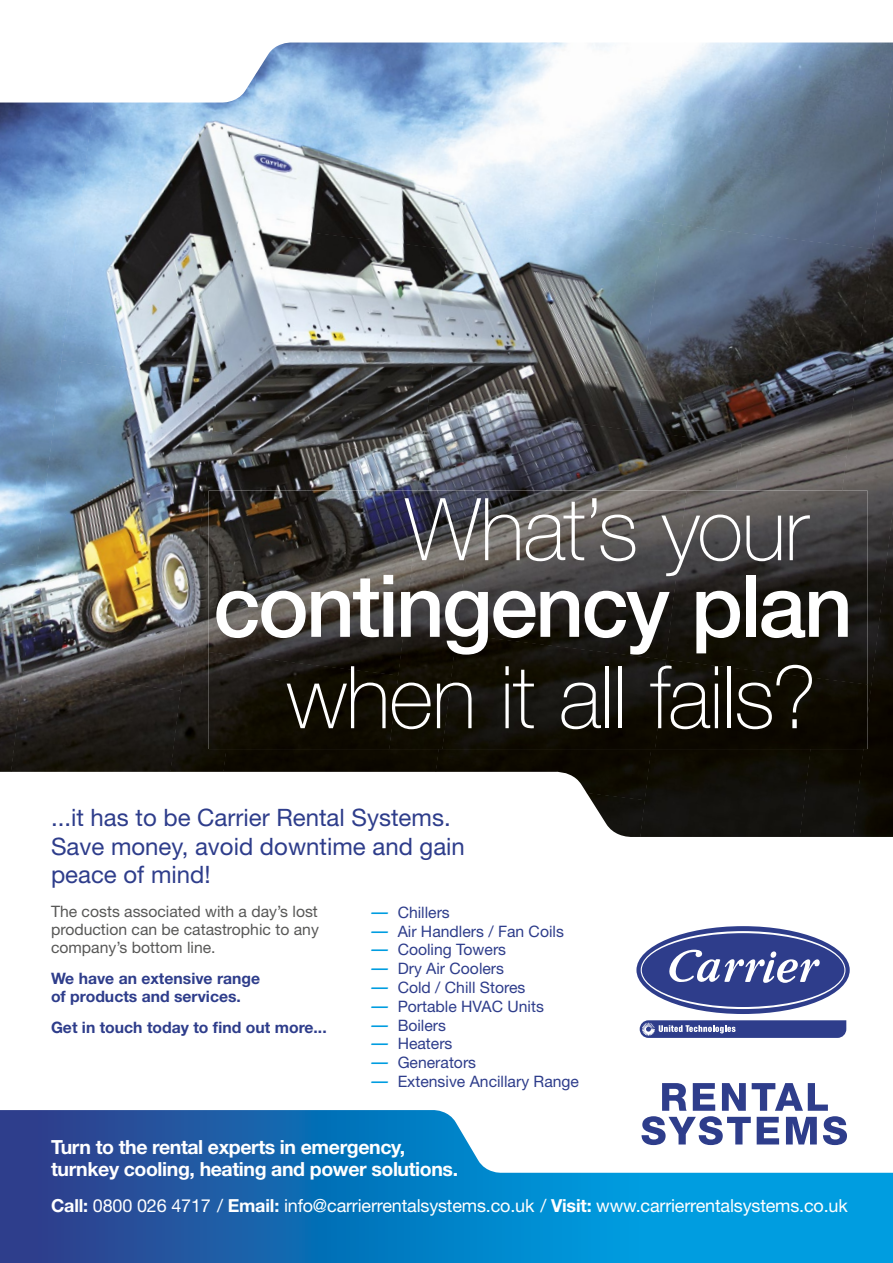
<style>
.page{position:relative;width:893px;height:1263px;background:#fff}
.page>*{position:absolute;margin:0;border:0;box-sizing:border-box;transform-origin:0 0}
.t1{font:500 86.7px/76.7px "Helvetica Neue";letter-spacing:-.03em;color:#fff}
.t2{font:100 86.7px "Helvetica Neue";letter-spacing:-.015em;color:#fff}
.t3{font:24px/28.8px "Helvetica Neue";color:#2e3d8b}
.t4{font:700 19.5px/22.5px "Helvetica Neue";letter-spacing:-.02em;color:#fff}
.t5{font:18px "Helvetica Neue";letter-spacing:-.01em;color:#fff}
.t6{font:15.75px "Helvetica Neue";color:#2e3d8b}
.t7{font:15.75px/18px "Helvetica Neue";color:#585857;text-align:justify}
.t8{font:700 15.75px/18px "Helvetica Neue";color:#2e3d8b}
.s1{font-weight:100}
.s2{font-weight:500;font-style:italic;font-stretch:condensed;font-size:16.5px;color:#009de0}
.s3{font-weight:700}
</style>
<div class="page">
<img style="left:662px;top:43px;width:231px;height:180px">
<img style="left:800px;top:76px;width:93px;height:761px">
<img style="left:256px;top:43px;width:217px;height:180px">
<img style="left:61px;top:73px;width:196px;height:287px">
<img style="left:0;top:103px;width:93px;height:460px">
<img style="left:428px;top:197px;width:235px;height:208px">
<img style="left:637px;top:223px;width:235px;height:234px">
<img style="left:212px;top:223px;width:235px;height:221px">
<img style="left:852px;top:507px;width:41px;height:330px">
<img style="left:23px;top:360px;width:196px;height:311px">
<img style="left:417px;top:405px;width:325px;height:85px">
<img style="left:736px;top:443px;width:111px;height:47px">
<img style="left:199px;top:431px;width:118px;height:104px">
<img style="left:311px;top:444px;width:111px;height:46px">
<img style="left:170px;top:535px;width:53px;height:237px">
<img style="left:0;top:563px;width:36px;height:209px">
<img style="left:645px;top:749px;width:166px;height:88px">
<img style="left:11px;top:671px;width:170px;height:101px">
<div style="left:223px;top:749px;width:213px;height:23px;background:#0d0900"></div>
<img style="left:436px;top:749px;width:215px;height:51px">
<img style="left:586px;top:793px;width:59px;height:44px">
<img style="left:474px;top:490px;width:192px;height:144px">
<img style="left:666px;top:490px;width:201px;height:169px">
<img style="left:209px;top:490px;width:180px;height:162px">
<img style="left:389px;top:490px;width:85px;height:259px">
<img style="left:442px;top:634px;width:224px;height:115px">
<img style="left:655px;top:659px;width:212px;height:90px">
<img style="left:209px;top:652px;width:190px;height:97px">
<svg style="left:0;top:1110px;width:893px;height:153px;background:#3388c4"></svg>
<svg style="left:636px;top:926px;width:214px;height:88px;background:#3e4c94"></svg>
<svg style="left:641px;top:931px;width:204px;height:78px"></svg>
<div style="left:642px;top:933px;width:202px;height:74px;background:#2e3d8b;border-radius:50%"></div>
<svg style="left:669px;top:949px;width:151px;height:34px"></svg>
<svg style="left:640px;top:1020px;width:206px;height:18px;background:#49569a"></svg>
<svg style="left:641px;top:1083px;width:206px;height:62px"></svg>
<p class="t1" style="left:213px;top:490px;width:641px;text-indent:192px"><span class="s1">What’s your </span>contingency plan</p>
<p class="t2" style="left:287px;top:648px;width:531px">when it all fails?</p>
<p class="t3" style="left:51px;top:802px;width:415px">...it has to be Carrier Rental Systems.<br>Save money, avoid downtime and gain peace of mind!</p>
<p class="t7" style="left:51px;top:902px;width:269px">The costs associated with a day’s lost production can be catastrophic to any company’s bottom line.</p>
<p class="t8" style="left:51px;top:969px;width:211px">We have an extensive range of products and services.</p>
<p class="t8" style="left:51px;top:1018px;width:277px">Get in touch today to find out more...</p>
<p class="t6" style="left:371px;top:903px;width:81px"><span class="s2">—</span> Chillers</p>
<p class="t6" style="left:371px;top:921px;width:195px"><span class="s2">—</span> Air Handlers / Fan Coils</p>
<p class="t6" style="left:371px;top:940px;width:137px"><span class="s2">—</span> Cooling Towers</p>
<p class="t6" style="left:371px;top:959px;width:135px"><span class="s2">—</span> Dry Air Coolers</p>
<p class="t6" style="left:371px;top:978px;width:156px"><span class="s2">—</span> Cold / Chill Stores</p>
<p class="t6" style="left:371px;top:997px;width:175px"><span class="s2">—</span> Portable HVAC Units</p>
<p class="t6" style="left:371px;top:1015px;width:77px"><span class="s2">—</span> Boilers</p>
<p class="t6" style="left:371px;top:1034px;width:83px"><span class="s2">—</span> Heaters</p>
<p class="t6" style="left:371px;top:1053px;width:107px"><span class="s2">—</span> Generators</p>
<p class="t6" style="left:371px;top:1072px;width:210px"><span class="s2">—</span> Extensive Ancillary Range</p>
<p class="t4" style="left:51px;top:1135px;width:409px">Turn to the rental experts in emergency, turnkey cooling, heating and power solutions.</p>
<p class="t5" style="left:51px;top:1195px;width:798px"><span class="s3">Call:</span> 0800 026 4717 / <span class="s3">Email:</span> info@carrierrentalsystems.co.uk / <span class="s3">Visit:</span> www.carrierrentalsystems.co.uk</p>
</div>
